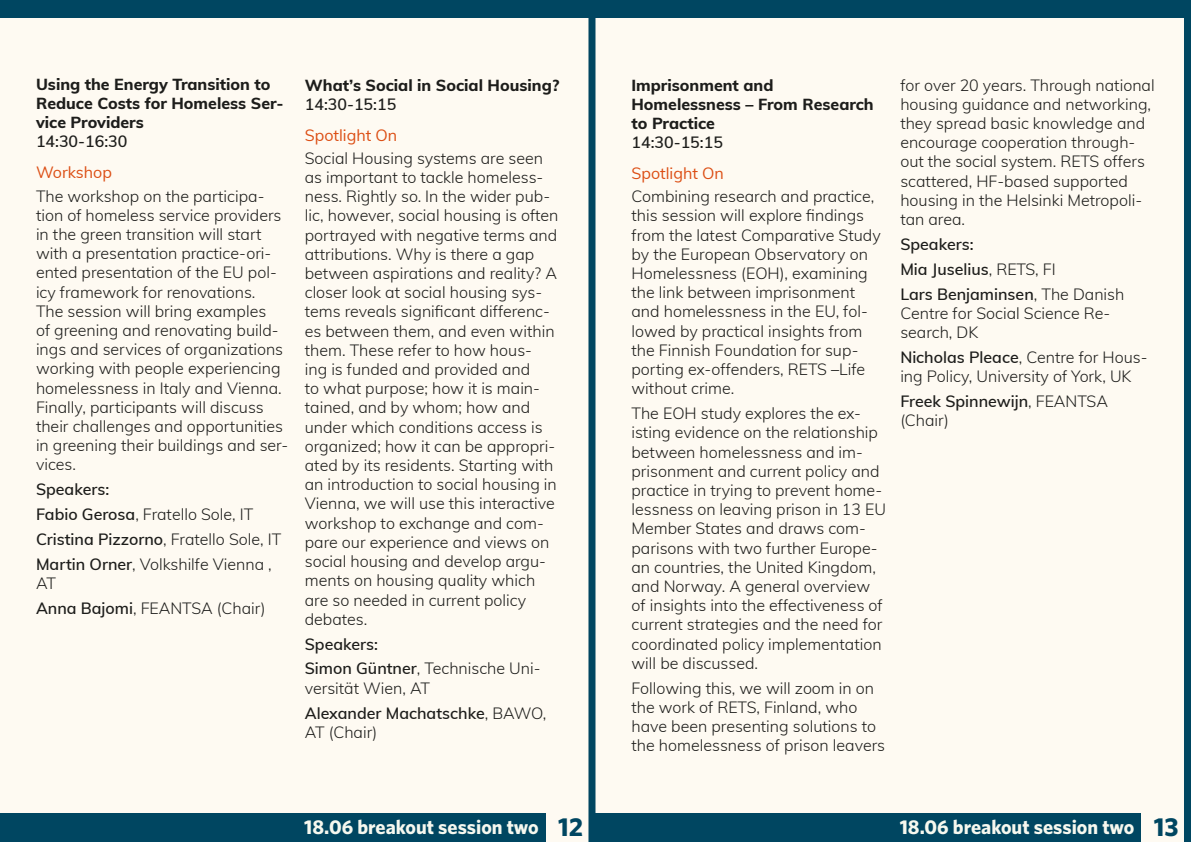
<style>
.page{position:relative;width:1191px;height:842px;background:#fff}
.page>*{position:absolute;margin:0;border:0;box-sizing:border-box;transform-origin:0 0}
.t1{font:700 26px "Whitney";color:#004661}
.Subtitle{font:700 20px "Whitney";color:#f6f8ef}
.Copy{font:300 16px/19.2px "Muli";color:#1d1d1b}
.Heading_3{font:600 16px/19.2px "Muli";color:#1d1d1b}
.Heading_3-2{font:800 16px/19.2px "Muli";color:#1d1d1b}
.Heading_2{font:800 16px/19.2px "Muli";color:#1d1d1b}
.SESSION_TYPE{font:16px "Muli";color:#dc4e14}
.s1{font-weight:600}
.s2{font-weight:300}
</style>
<div class="page">
<div style="left:0;top:0;width:595px;height:842px;background:#fefaf2"></div>
<div style="left:595px;top:0;width:596px;height:842px;background:#fefaf2"></div>
<div style="left:0;top:0;width:595px;height:17px;background:#004661"></div>
<div style="left:595px;top:0;width:596px;height:17px;background:#004661"></div>
<div style="left:0;top:814px;width:546px;height:28px;background:#004661"></div>
<div style="left:595px;top:814px;width:546px;height:28px;background:#004661"></div>
<div style="left:588px;top:8px;width:7px;height:834px;background:#004661"></div>
<div style="left:1184px;top:8px;width:7px;height:834px;background:#004661"></div>
<p class="Heading_3-2" style="left:36px;top:74px;width:249px">Using the Energy Transition to<br>Reduce Costs for Homeless Ser&shy;vice Providers</p>
<p class="Heading_3" style="left:36px;top:131px;width:93px">14:30-16:30</p>
<p class="SESSION_TYPE" style="left:36px;top:161px;width:77px">Workshop</p>
<p class="Copy" style="left:36px;top:185px;width:254px">The workshop on the participa&shy;tion of homeless service providers in the green transition will start with a presentation practice-ori&shy;ented presentation of the EU pol&shy;icy framework for renovations.<br>The session will bring examples<br>of greening and renovating build&shy;ings and services of organizations working with people experiencing homelessness in Italy and Vienna.<br>Finally, participants will discuss their challenges and opportunities in greening their buildings and ser&shy;vices.</p>
<p class="Heading_3" style="left:36px;top:479px;width:75px">Speakers:</p>
<p class="Copy" style="left:36px;top:504px;width:219px"><span class="s1">Fabio Gerosa</span>, Fratello Sole, IT</p>
<p class="Heading_3" style="left:36px;top:529px;width:247px">Cristina Pizzorno<span class="s2">, Fratello Sole, IT</span></p>
<p class="Copy" style="left:36px;top:554px;width:237px"><span class="s1">Martin Orner</span>, Volkshilfe Vienna ,<br>AT</p>
<p class="Copy" style="left:36px;top:598px;width:231px"><span class="s1">Anna Bajomi</span>, FEANTSA (Chair)</p>
<p class="Heading_3-2" style="left:305px;top:74px;width:256px">What’s Social in Social Housing?</p>
<p class="Heading_3" style="left:305px;top:94px;width:93px">14:30-15:15</p>
<p class="SESSION_TYPE" style="left:305px;top:123px;width:94px">Spotlight On</p>
<p class="Copy" style="left:305px;top:148px;width:255px">Social Housing systems are seen as important to tackle homeless&shy;ness. Rightly so. In the wider pub&shy;lic, however, social housing is often portrayed with negative terms and attributions. Why is there a gap between aspirations and reality? A closer look at social housing sys&shy;tems reveals significant differenc&shy;es between them, and even within them. These refer to how hous&shy;ing is funded and provided and<br>to what purpose; how it is main&shy;tained, and by whom; how and under which conditions access is organized; how it can be appropri&shy;ated by its residents. Starting with an introduction to social housing in<br>Vienna, we will use this interactive workshop to exchange and com&shy;pare our experience and views on social housing and develop argu&shy;ments on housing quality which are so needed in current policy debates.</p>
<p class="Heading_3" style="left:305px;top:633px;width:75px">Speakers:</p>
<p class="Copy" style="left:305px;top:658px;width:237px"><span class="s1">Simon Güntner</span>, Technische Uni&shy;versität Wien, AT</p>
<p class="Heading_3" style="left:305px;top:702px;width:243px">Alexander Machatschke<span class="s2">, BAWO,<br>AT (Chair)</span></p>
<p class="Heading_2" style="left:631px;top:74px;width:244px">Imprisonment and<br>Homelessness – From Research to Practice</p>
<p class="Heading_3" style="left:631px;top:132px;width:93px">14:30-15:15</p>
<p class="SESSION_TYPE" style="left:631px;top:162px;width:94px">Spotlight On</p>
<p class="Copy" style="left:631px;top:186px;width:251px">Combining research and practice, this session will explore findings from the latest Comparative Study by the European Observatory on<br>Homelessness (EOH), examining the link between imprisonment and homelessness in the EU, fol&shy;lowed by practical insights from the Finnish Foundation for sup&shy;porting ex-offenders, RETS –Life without crime.</p>
<p class="Copy" style="left:631px;top:403px;width:256px">The EOH study explores the ex&shy;isting evidence on the relationship between homelessness and im&shy;prisonment and current policy and practice in trying to prevent home&shy;lessness on leaving prison in 13 EU<br>Member States and draws com&shy;parisons with two further Europe&shy;an countries, the United Kingdom, and Norway. A general overview of insights into the effectiveness of current strategies and the need for coordinated policy implementation will be discussed.</p>
<p class="Copy" style="left:631px;top:677px;width:255px">Following this, we will zoom in on the work of RETS, Finland, who have been presenting solutions to the homelessness of prison leavers</p>
<p class="Copy" style="left:900px;top:74px;width:256px">for over 20 years. Through national housing guidance and networking, they spread basic knowledge and encourage cooperation through&shy;out the social system. RETS offers scattered, HF-based supported housing in the Helsinki Metropoli&shy;tan area.</p>
<p class="Heading_3" style="left:900px;top:234px;width:75px">Speakers:</p>
<p class="Heading_3" style="left:900px;top:258px;width:157px">Mia Juselius<span class="s2">, RETS, FI</span></p>
<p class="Copy" style="left:900px;top:283px;width:225px"><span class="s1">Lars Benjaminsen</span>, The Danish<br>Centre for Social Science Re&shy;search, DK</p>
<p class="Copy" style="left:900px;top:347px;width:249px"><span class="s1">Nicholas Pleace</span>, Centre for Hous&shy;ing Policy, University of York, UK</p>
<p class="Heading_3" style="left:900px;top:391px;width:209px">Freek Spinnewijn<span class="s2">, FEANTSA (Chair)</span></p>
<p class="Subtitle" style="left:304px;top:815px;width:236px">18.06 breakout session two</p>
<h1 class="t1" style="left:558px;top:812px;width:26px">12</h1>
<h1 class="t1" style="left:1153px;top:812px;width:26px">13</h1>
<p class="Subtitle" style="left:899px;top:815px;width:236px">18.06 breakout session two</p>
</div>
